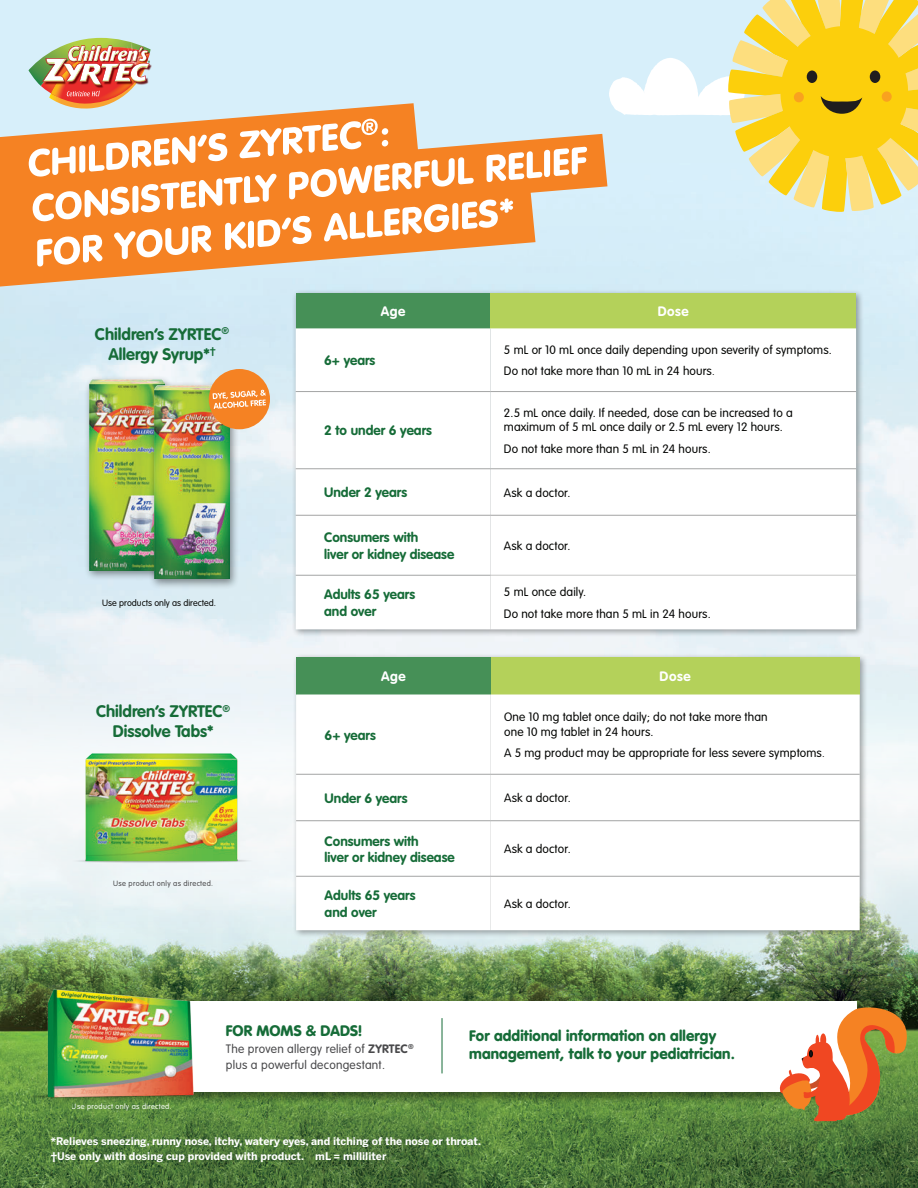
<style>
.page{position:relative;width:918px;height:1188px;background:#fff}
.page>*{position:absolute;margin:0;border:0;box-sizing:border-box;transform-origin:0 0}
.t1{font:700 16.5px/19.8px "VAG Rounded Std";color:#166c38;text-align:center}
.t2{font:900 15px/18px "VAG Rounded Std";letter-spacing:.01em;color:#166c38}
.t3{font:700 13.5px/16.2px "VAG Rounded Std";color:#166c38}
.t4{font:700 13.5px "VAG Rounded Std";letter-spacing:.04em;color:#fff}
.t5{font:300 12px/21.1px "VAG Rounded Std";letter-spacing:.01em;color:#040503}
.t6{font:300 12px/16.5px "VAG Rounded Std";letter-spacing:.02em;color:#49494b}
.t7{font:700 10.5px/15px "Benton Sans";color:#fff}
.t8{font:300 9px "VAG Rounded Std";color:#040503}
.t9{font:300 7.5px "VAG Rounded Std";letter-spacing:.04em;color:#49494b}
.t10{font:300 7.5px "VAG Rounded Std";letter-spacing:.04em;color:#fff}
.s1{font-size:10.5px}
.s2{font-weight:700}
</style>
<div class="page">
<div style="left:0;top:0;width:918px;height:238px;background:#d7effa"></div>
<img style="left:0;top:182px;width:918px;height:482px">
<img style="left:0;top:664px;width:918px;height:523px">
<svg style="left:609px;top:0;width:309px;height:213px"></svg>
<div style="left:807px;top:71px;width:10px;height:12px;background:#201d1e;border-radius:50%"></div>
<div style="left:870px;top:71px;width:10px;height:12px;background:#201d1e;border-radius:50%"></div>
<svg style="left:0;top:267px;width:536px;height:20px;background:#dad4c9"></svg>
<svg style="left:587px;top:134px;width:20px;height:103px"></svg>
<svg style="left:0;top:37px;width:587px;height:230px"></svg>
<div style="left:292px;top:289px;width:572px;height:349px;background:#040503;opacity:.37"></div>
<div style="left:296px;top:293px;width:194px;height:35px;background:#469057"></div>
<div style="left:490px;top:293px;width:366px;height:35px;background:#b4d15a"></div>
<svg style="left:296px;top:328px;width:194px;height:301px"></svg>
<svg style="left:490px;top:328px;width:366px;height:301px"></svg>
<hr style="left:490px;top:575px;width:366px;height:1px;background:#cccccb">
<hr style="left:296px;top:575px;width:194px;height:1px;background:#a3a4a4">
<hr style="left:296px;top:391px;width:194px;height:1px;background:#a3a4a4">
<hr style="left:490px;top:391px;width:366px;height:1px;background:#a3a4a4">
<hr style="left:296px;top:469px;width:194px;height:1px;background:#a3a4a4">
<hr style="left:490px;top:469px;width:366px;height:1px;background:#a3a4a4">
<hr style="left:296px;top:515px;width:194px;height:1px;background:#a3a4a4">
<hr style="left:490px;top:515px;width:366px;height:1px;background:#a3a4a4">
<div style="left:292px;top:653px;width:576px;height:285px;background:#040503;opacity:.37"></div>
<div style="left:296px;top:657px;width:195px;height:38px;background:#469057"></div>
<div style="left:491px;top:657px;width:369px;height:38px;background:#b4d15a"></div>
<svg style="left:296px;top:695px;width:195px;height:235px"></svg>
<svg style="left:491px;top:695px;width:369px;height:235px"></svg>
<hr style="left:296px;top:774px;width:195px;height:1px;background:#a3a4a4">
<hr style="left:491px;top:774px;width:369px;height:1px;background:#a3a4a4">
<hr style="left:296px;top:820px;width:195px;height:1px;background:#a3a4a4">
<hr style="left:491px;top:820px;width:369px;height:1px;background:#a3a4a4">
<hr style="left:296px;top:876px;width:195px;height:1px;background:#a3a4a4">
<hr style="left:491px;top:876px;width:369px;height:1px;background:#a3a4a4">
<img style="left:63px;top:741px;width:197px;height:126px">
<div style="left:84px;top:375px;width:90px;height:206px;background:#040503;opacity:.45"></div>
<img style="left:89px;top:379px;width:75px;height:191px">
<div style="left:148px;top:381px;width:91px;height:209px;background:#040503;opacity:.45"></div>
<img style="left:154px;top:386px;width:76px;height:193px">
<div style="left:51px;top:998px;width:817px;height:107px;background:#040503;opacity:.47"></div>
<div style="left:55px;top:1001px;width:801px;height:91px;background:#fff"></div>
<div style="left:209px;top:369px;width:61px;height:60px;background:#f58223;border-radius:50%"></div>
<svg style="left:213px;top:390px;width:53px;height:19px"></svg>
<img style="left:31px;top:978px;width:182px;height:126px">
<svg style="left:778px;top:1004px;width:140px;height:122px"></svg>
<hr style="left:442px;top:1018px;width:1px;height:55px;background:#166c38">
<h1 class="t1" style="left:95px;top:325px;width:136px">Children’s ZYRTEC<sup>®<br></sup>Allergy Syrup*<sup>†</sup></h1>
<p class="t8" style="left:102px;top:598px;width:115px">Use products only as directed.</p>
<h1 class="t1" style="left:96px;top:702px;width:136px">Children’s ZYRTEC<sup>®<br></sup>Dissolve Tabs*</h1>
<p class="t9" style="left:113px;top:879px;width:101px">Use product only as directed.</p>
<p class="t4" style="left:381px;top:303px;width:26px">Age</p>
<p class="t4" style="left:658px;top:303px;width:33px">Dose</p>
<p class="t3" style="left:324px;top:353px;width:53px">6+ years</p>
<p class="t5" style="left:504px;top:340px;width:329px">5 mL or 10 mL once daily depending upon severity of symptoms.<br>Do not take more than 10 mL in 24 hours<span class="s1">.</span></p>
<p class="t3" style="left:324px;top:423px;width:109px">2 to under 6 years</p>
<p class="t5" style="left:504px;top:406px;width:290px;line-height:14.4px">2.5 mL once daily. If needed, dose can be increased to a maximum of 5 mL once daily or 2.5 mL every 12 hours.</p>
<p class="t5" style="left:504px;top:438px;width:208px">Do not take more than 5 mL in 24 hours.</p>
<p class="t3" style="left:324px;top:485px;width:84px">Under 2 years</p>
<p class="t5" style="left:504px;top:482px;width:68px">Ask a doctor.</p>
<p class="t3" style="left:324px;top:530px;width:132px">Consumers with<br>liver or kidney disease</p>
<p class="t5" style="left:504px;top:536px;width:68px">Ask a doctor.</p>
<p class="t3" style="left:324px;top:587px;width:92px">Adults 65 years and over</p>
<p class="t5" style="left:504px;top:582px;width:208px">5 mL once daily.<br>Do not take more than 5 mL in 24 hours.</p>
<p class="t4" style="left:381px;top:668px;width:26px">Age</p>
<p class="t4" style="left:660px;top:668px;width:33px">Dose</p>
<p class="t3" style="left:325px;top:727px;width:53px">6+ years</p>
<p class="t5" style="left:504px;top:710px;width:265px;line-height:14.4px">One 10 mg tablet once daily; do not take more than one 10 mg tablet in 24 hours.</p>
<p class="t5" style="left:504px;top:742px;width:322px">A 5 mg product may be appropriate for less severe symptoms<span class="s1">.</span></p>
<p class="t3" style="left:325px;top:790px;width:84px">Under 6 years</p>
<p class="t5" style="left:504px;top:788px;width:68px">Ask a doctor.</p>
<p class="t3" style="left:325px;top:833px;width:132px">Consumers with<br>liver or kidney disease</p>
<p class="t5" style="left:504px;top:839px;width:68px">Ask a doctor.</p>
<p class="t3" style="left:325px;top:888px;width:92px">Adults 65 years and over</p>
<p class="t5" style="left:504px;top:894px;width:68px">Ask a doctor.</p>
<p class="t10" style="left:72px;top:1102px;width:101px">Use product only as directed.</p>
<p class="t2" style="left:226px;top:1022px;width:138px">FOR MOMS &amp; DADS!</p>
<p class="t6" style="left:226px;top:1041px;width:189px">The proven allergy relief of <span class="s2">ZYRTEC</span><sup>® </sup>plus a powerful decongestant.</p>
<p class="t2" style="left:469px;top:1028px;width:267px">For additional information on allergy management, talk to your pediatrician.</p>
<p class="t7" style="left:51px;top:1134px;width:432px">*Relieves sneezing, runny nose, itchy, watery eyes, and itching of the nose or throat. †Use only with dosing cup provided with product. mL = milliliter</p>
</div>
